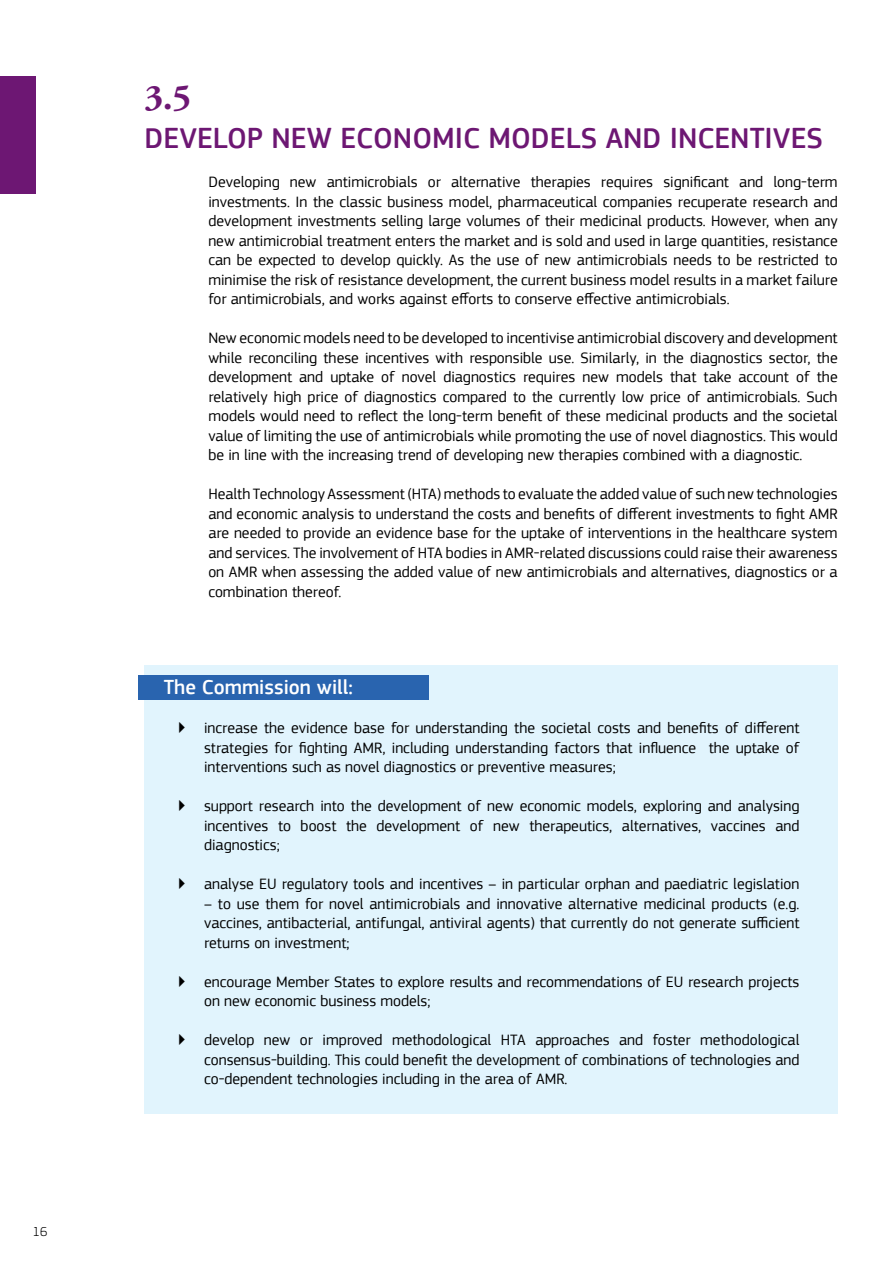
<style>
.page{position:relative;width:893px;height:1263px;background:#fff}
.page>*{position:absolute;margin:0;border:0;box-sizing:border-box;transform-origin:0 0}
.t1{font:700 36px "Adobe Garamond Pro";color:#6d1773}
.t2{font:500 30px "EC Square Sans Pro";color:#6d1773}
.t3{font:500 21px "EC Square Sans Pro";color:#fff}
.t4{font:15.75px/19.5px "EC Square Sans Pro";color:#000;text-align:justify}
.t5{font:300 13.5px "EC Square Sans Pro";color:#000}
</style>
<div class="page">
<div style="left:145px;top:665px;width:693px;height:448px;background:#e1f4fd"></div>
<div style="left:138px;top:675px;width:291px;height:25px;background:#2964af"></div>
<div style="left:0;top:77px;width:35px;height:117px;background:#6d1773"></div>
<p class="t5" style="left:33px;top:1224px;width:16px">16</p>
<h1 class="t1" style="left:145px;top:77px;width:48px">3.5</h1>
<h2 class="t2" style="left:145px;top:121px;width:680px">DEVELOP NEW ECONOMIC MODELS AND INCENTIVES</h2>
<p class="t4" style="left:208px;top:172px;width:631px">Developing new antimicrobials or alternative therapies requires significant and long-term investments. In the classic business model, pharmaceutical companies recuperate research and development investments selling large volumes of their medicinal products. However, when any new antimicrobial treatment enters the market and is sold and used in large quantities, resistance can be expected to develop quickly. As the use of new antimicrobials needs to be restricted to minimise the risk of resistance development, the current business model results in a market failure for antimicrobials, and works against efforts to conserve effective antimicrobials.</p>
<p class="t4" style="left:208px;top:328px;width:631px">New economic models need to be developed to incentivise antimicrobial discovery and development while reconciling these incentives with responsible use. Similarly, in the diagnostics sector, the development and uptake of novel diagnostics requires new models that take account of the relatively high price of diagnostics compared to the currently low price of antimicrobials. Such models would need to reflect the long-term benefit of these medicinal products and the societal value of limiting the use of antimicrobials while promoting the use of novel diagnostics. This would be in line with the increasing trend of developing new therapies combined with a diagnostic.</p>
<p class="t4" style="left:208px;top:484px;width:631px">Health Technology Assessment (HTA) methods to evaluate the added value of such new technologies and economic analysis to understand the costs and benefits of different investments to fight AMR are needed to provide an evidence base for the uptake of interventions in the healthcare system and services. The involvement of HTA bodies in AMR-related discussions could raise their awareness on AMR when assessing the added value of new antimicrobials and alternatives, diagnostics or a combination thereof.</p>
<h3 class="t3" style="left:164px;top:675px;width:191px">The Commission will:</h3>
<p class="t4" style="left:204px;top:718px;width:597px;text-indent:-27px">▶ increase the evidence base for understanding the societal costs and benefits of different strategies for fighting AMR, including understanding factors that influence the uptake of interventions such as novel diagnostics or preventive measures;</p>
<p class="t4" style="left:204px;top:796px;width:597px;text-indent:-27px">▶ support research into the development of new economic models, exploring and analysing incentives to boost the development of new therapeutics, alternatives, vaccines and diagnostics;</p>
<p class="t4" style="left:177px;top:874px;width:624px">▶ analyse EU regulatory tools and incentives – in particular orphan and paediatric legislation</p>
<p class="t4" style="left:204px;top:894px;width:597px">– to use them for novel antimicrobials and innovative alternative medicinal products (e.g. vaccines, antibacterial, antifungal, antiviral agents) that currently do not generate sufficient returns on investment;</p>
<p class="t4" style="left:204px;top:972px;width:597px;text-indent:-27px">▶ encourage Member States to explore results and recommendations of EU research projects on new economic business models;</p>
<p class="t4" style="left:204px;top:1030px;width:597px;text-indent:-27px">▶ develop new or improved methodological HTA approaches and foster methodological consensus-building. This could benefit the development of combinations of technologies and co-dependent technologies including in the area of AMR.</p>
</div>
